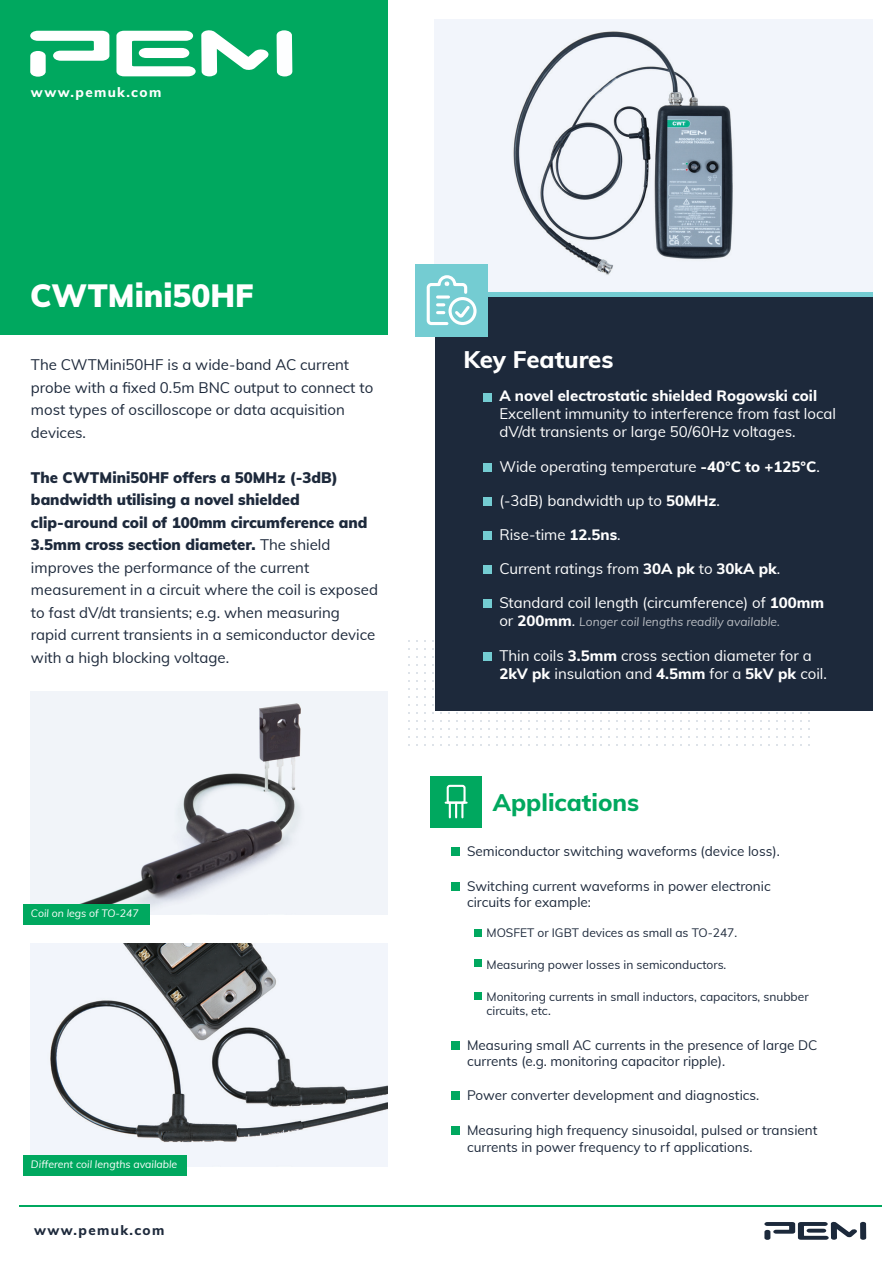
<style>
.page{position:relative;width:893px;height:1263px;background:#fff}
.page>*{position:absolute;margin:0;border:0;box-sizing:border-box;transform-origin:0 0}
.t1{font:900 31.5px "Muli";color:#fff}
.t2{font:800 24px "Muli";color:#00a85f}
.t3{font:800 24px "Muli";color:#fff}
.t4{font:15px/22.5px "Muli";color:#1d293b}
.t5{font:15px/18px "Muli";color:#fff}
.t6{font:800 15px "Muli";color:#fff}
.t7{font:13.5px/16.2px "Muli";color:#1d293b}
.t8{font:800 13.5px "Muli";letter-spacing:.1em;color:#fff}
.t9{font:800 13.5px "Muli";letter-spacing:.1em;color:#1d293b}
.t10{font:12px/14.4px "Muli";color:#1d293b}
.t11{font:italic 12px "Muli";color:rgb(255 255 255/.7)}
.t12{font:italic 10.5px "Muli";color:#fff}
.s1{font-weight:900}
.s2{font-weight:800}
.s3{font-style:normal;font-size:15px;color:#fff}
.s4{font-weight:800;font-style:normal;font-size:15px;color:#fff}
</style>
<div class="page">
<div style="left:0;top:0;width:388px;height:334px;background:#00a85f"></div>
<div style="left:451px;top:847px;width:9px;height:9px;background:#00a85f"></div>
<div style="left:451px;top:1041px;width:9px;height:9px;background:#00a85f"></div>
<div style="left:451px;top:1091px;width:9px;height:9px;background:#00a85f"></div>
<div style="left:451px;top:882px;width:9px;height:9px;background:#00a85f"></div>
<div style="left:474px;top:929px;width:8px;height:7px;background:#00a85f"></div>
<div style="left:474px;top:960px;width:8px;height:7px;background:#00a85f"></div>
<div style="left:474px;top:992px;width:8px;height:7px;background:#00a85f"></div>
<div style="left:451px;top:1126px;width:9px;height:9px;background:#00a85f"></div>
<svg style="left:408px;top:640px;width:405px;height:106px"></svg>
<div style="left:435px;top:297px;width:438px;height:413px;background:#1d293b"></div>
<div style="left:483px;top:393px;width:8px;height:8px;background:#74ccd2"></div>
<div style="left:483px;top:497px;width:8px;height:9px;background:#74ccd2"></div>
<div style="left:483px;top:531px;width:8px;height:9px;background:#74ccd2"></div>
<div style="left:483px;top:599px;width:8px;height:9px;background:#74ccd2"></div>
<div style="left:483px;top:652px;width:8px;height:9px;background:#74ccd2"></div>
<div style="left:483px;top:463px;width:8px;height:9px;background:#74ccd2"></div>
<div style="left:483px;top:565px;width:8px;height:9px;background:#74ccd2"></div>
<img style="left:435px;top:19px;width:437px;height:274px">
<hr style="left:435px;top:293px;width:438px;height:4px;background:#74ccd2">
<div style="left:415px;top:264px;width:73px;height:72px;background:#74ccd2"></div>
<div style="left:448px;top:297px;width:29px;height:28px;border:3px solid #fff;border-radius:50%"></div>
<svg style="left:426px;top:275px;width:46px;height:51px"></svg>
<svg style="left:30px;top:31px;width:79px;height:46px"></svg>
<svg style="left:277px;top:30px;width:15px;height:46px"></svg>
<svg style="left:116px;top:30px;width:153px;height:46px"></svg>
<svg style="left:764px;top:1221px;width:102px;height:19px"></svg>
<hr style="left:19px;top:1205px;width:862px;height:2px;background:#00a85f">
<img style="left:31px;top:943px;width:357px;height:223px">
<div style="left:24px;top:1155px;width:163px;height:20px;background:#00a85f"></div>
<div style="left:431px;top:776px;width:51px;height:51px;background:#00a85f"></div>
<svg style="left:446px;top:784px;width:21px;height:33px"></svg>
<img style="left:31px;top:691px;width:357px;height:223px">
<div style="left:24px;top:904px;width:126px;height:20px;background:#00a85f"></div>
<p class="t8" style="left:31px;top:82px;width:132px">www.pemuk.com</p>
<h1 class="t1" style="left:30px;top:273px;width:225px">CWTMini50HF</h1>
<p class="t4" style="left:31px;top:353px;width:344px">The CWTMini50HF is a wide-band AC current probe with a fixed 0.5m BNC output to connect to most types of oscilloscope or data acquisition devices.</p>
<p class="t4" style="left:31px;top:465px;width:349px"><span class="s1">The CWTMini50HF offers a 50MHz (-3dB) bandwidth utilising a novel shielded clip-around coil of 100mm circumference and 3.5mm cross section diameter.</span> The shield improves the performance of the current measurement in a circuit where the coil is exposed to fast dV/dt transients; e.g. when measuring rapid current transients in a semiconductor device with a high blocking voltage.</p>
<p class="t12" style="left:31px;top:906px;width:109px">Coil on legs of TO-247</p>
<p class="t12" style="left:31px;top:1157px;width:148px">Different coil lengths available</p>
<p class="t9" style="left:34px;top:1220px;width:132px">www.pemuk.com</p>
<h2 class="t3" style="left:463px;top:342px;width:152px">Key Features</h2>
<p class="t6" style="left:499px;top:385px;width:319px">A novel electrostatic shielded Rogowski coil</p>
<p class="t5" style="left:499px;top:404px;width:338px">Excellent immunity to interference from fast local dV/dt transients or large 50/60Hz voltages.</p>
<p class="t5" style="left:499px;top:456px;width:322px">Wide operating temperature <span class="s2">-40°C to +125°C</span>.</p>
<p class="t5" style="left:499px;top:491px;width:222px">(-3dB) bandwidth up to <span class="s2">50MHz</span>.</p>
<p class="t5" style="left:499px;top:525px;width:123px">Rise-time <span class="s2">12.5ns</span>.</p>
<p class="t5" style="left:499px;top:559px;width:282px">Current ratings from <span class="s2">30A pk</span> to <span class="s2">30kA pk</span>.</p>
<p class="t5" style="left:499px;top:593px;width:326px">Standard coil length (circumference) of <span class="s2">100mm</span></p>
<p class="t11" style="left:499px;top:613px;width:282px"><span class="s3">or</span> <span class="s4">200mm</span><span class="s3">.</span> Longer coil lengths readily available.</p>
<p class="t5" style="left:499px;top:645px;width:329px">Thin coils <span class="s2">3.5mm</span> cross section diameter for a<br><span class="s2">2kV pk</span> insulation and <span class="s2">4.5mm</span> for a <span class="s2">5kV pk</span> coil.</p>
<h2 class="t2" style="left:493px;top:784px;width:148px">Applications</h2>
<p class="t7" style="left:467px;top:842px;width:314px">Semiconductor switching waveforms (device loss).</p>
<p class="t7" style="left:467px;top:877px;width:305px">Switching current waveforms in power electronic circuits for example:</p>
<p class="t10" style="left:486px;top:925px;width:252px">MOSFET or IGBT devices as small as TO-247.</p>
<p class="t10" style="left:486px;top:957px;width:241px">Measuring power losses in semiconductors.</p>
<p class="t10" style="left:486px;top:988px;width:324px">Monitoring currents in small inductors, capacitors, snubber circuits, etc.</p>
<p class="t7" style="left:467px;top:1036px;width:352px">Measuring small AC currents in the presence of large DC currents (e.g. monitoring capacitor ripple).</p>
<p class="t7" style="left:467px;top:1087px;width:294px">Power converter development and diagnostics.</p>
<p class="t7" style="left:467px;top:1122px;width:352px">Measuring high frequency sinusoidal, pulsed or transient currents in power frequency to rf applications.</p>
</div>
